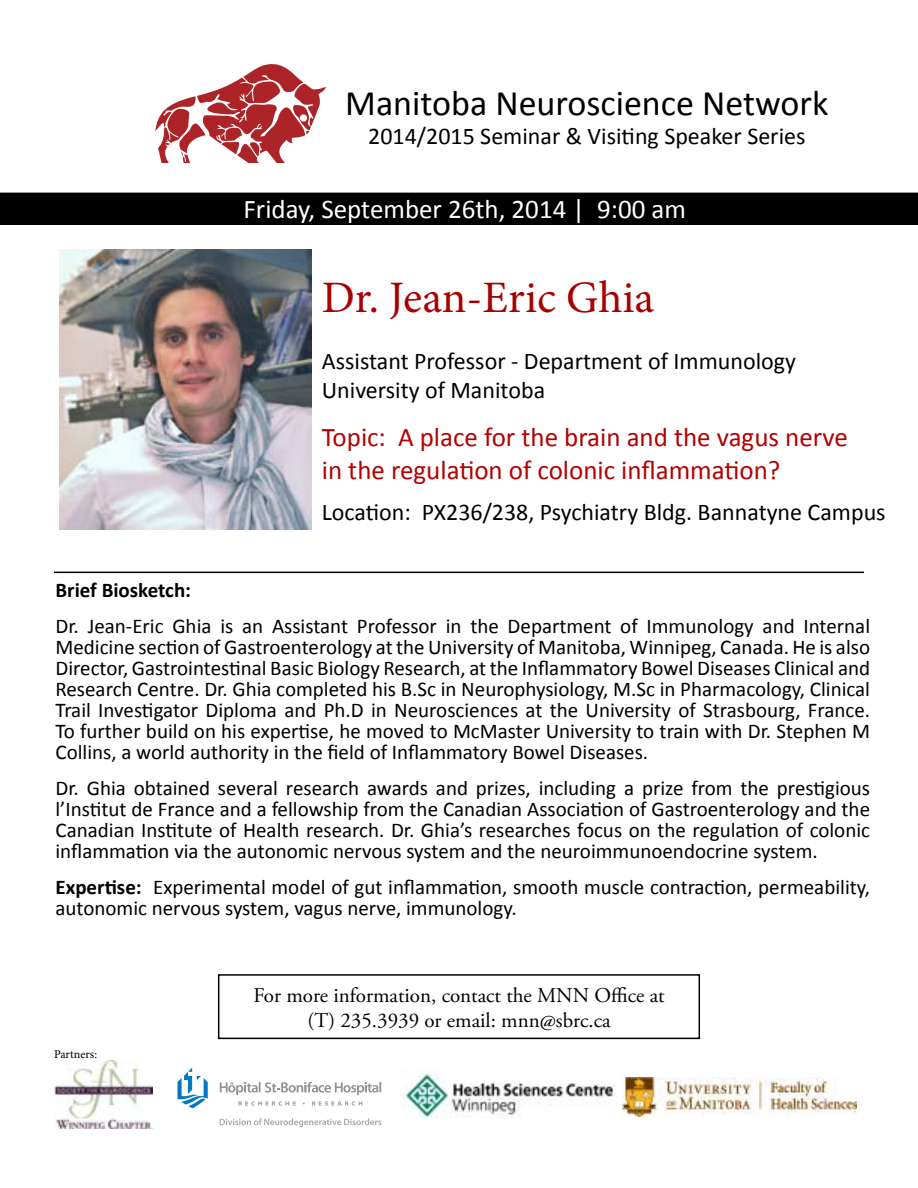
<style>
.page{position:relative;width:918px;height:1188px;background:#fff}
.page>*{position:absolute;margin:0;border:0;box-sizing:border-box;transform-origin:0 0}
.t1{font:45px "Minion Pro";color:#a80000}
.t2{font:36px "Calibri";color:#000}
.t3{font:27px/32.4px "Calibri";color:#b40000}
.t4{font:27px "Calibri";color:#fff}
.t5{font:24px/28.8px "Calibri";color:#000}
.t6{font:21px/21px "Calibri";color:#000;text-align:justify}
.t7{font:21px/25.2px "Adobe Garamond Pro";color:#000;text-align:center}
.t8{font:700 21px "Calibri";color:#000}
.t9{font:12px "Minion Pro";letter-spacing:-.005em;color:#000}
.s1{font-weight:700}
</style>
<div class="page">
<div style="left:0;top:193px;width:918px;height:32px;background:#000"></div>
<div style="left:218px;top:974px;width:482px;height:65px;border:2px solid #000"></div>
<hr style="left:54px;top:572px;width:810px;height:1px;background:#000">
<img style="left:59px;top:250px;width:252px;height:279px">
<svg style="left:155px;top:64px;width:171px;height:98px"></svg>
<img style="left:403px;top:1070px;width:211px;height:48px">
<img style="left:621px;top:1078px;width:235px;height:38px">
<img style="left:54px;top:1061px;width:99px;height:67px">
<svg style="left:177px;top:1068px;width:31px;height:40px"></svg>
<svg style="left:220px;top:1082px;width:161px;height:13px"></svg>
<svg style="left:238px;top:1101px;width:58px;height:5px"></svg>
<svg style="left:312px;top:1101px;width:50px;height:5px"></svg>
<svg style="left:220px;top:1118px;width:161px;height:9px"></svg>
<h2 class="t2" style="left:345px;top:80px;width:485px">Manitoba Neuroscience Network</h2>
<p class="t5" style="left:368px;top:122px;width:439px">2014/2015 Seminar &amp; Visiting Speaker Series</p>
<p class="t4" style="left:244px;top:192px;width:444px">Friday, September 26th, 2014 | 9:00 am</p>
<h1 class="t1" style="left:322px;top:267px;width:334px">Dr. Jean-Eric Ghia</h1>
<p class="t5" style="left:322px;top:347px;width:476px">Assistant Professor - Department of Immunology<br>University of Manitoba</p>
<p class="t3" style="left:322px;top:421px;width:528px">Topic: A place for the brain and the vagus nerve in the regulation of colonic inflammation?</p>
<p class="t5" style="left:322px;top:498px;width:565px">Location: PX236/238, Psychiatry Bldg. Bannatyne Campus</p>
<p class="t8" style="left:56px;top:577px;width:137px">Brief Biosketch:</p>
<p class="t6" style="left:56px;top:616px;width:816px">Dr. Jean-Eric Ghia is an Assistant Professor in the Department of Immunology and Internal Medicine section of Gastroenterology at the University of Manitoba, Winnipeg, Canada. He is also Director, Gastrointestinal Basic Biology Research, at the Inflammatory Bowel Diseases Clinical and Research Centre. Dr. Ghia completed his B.Sc in Neurophysiology, M.Sc in Pharmacology, Clinical Trail Investigator Diploma and Ph.D in Neurosciences at the University of Strasbourg, France.<br>To further build on his expertise, he moved to McMaster University to train with Dr. Stephen M Collins, a world authority in the field of Inflammatory Bowel Diseases.</p>
<p class="t6" style="left:56px;top:778px;width:816px">Dr. Ghia obtained several research awards and prizes, including a prize from the prestigious l’Institut de France and a fellowship from the Canadian Association of Gastroenterology and the Canadian Institute of Health research. Dr. Ghia’s researches focus on the regulation of colonic inflammation via the autonomic nervous system and the neuroimmunoendocrine system.</p>
<p class="t6" style="left:56px;top:877px;width:816px"><span class="s1">Expertise:</span> Experimental model of gut inflammation, smooth muscle contraction, permeability, autonomic nervous system, vagus nerve, immunology.</p>
<p class="t9" style="left:54px;top:1046px;width:45px">Partners:</p>
<p class="t7" style="left:253px;top:983px;width:413px">For more information, contact the MNN Office at (T) 235.3939 or email: mnn@sbrc.ca</p>
</div>
